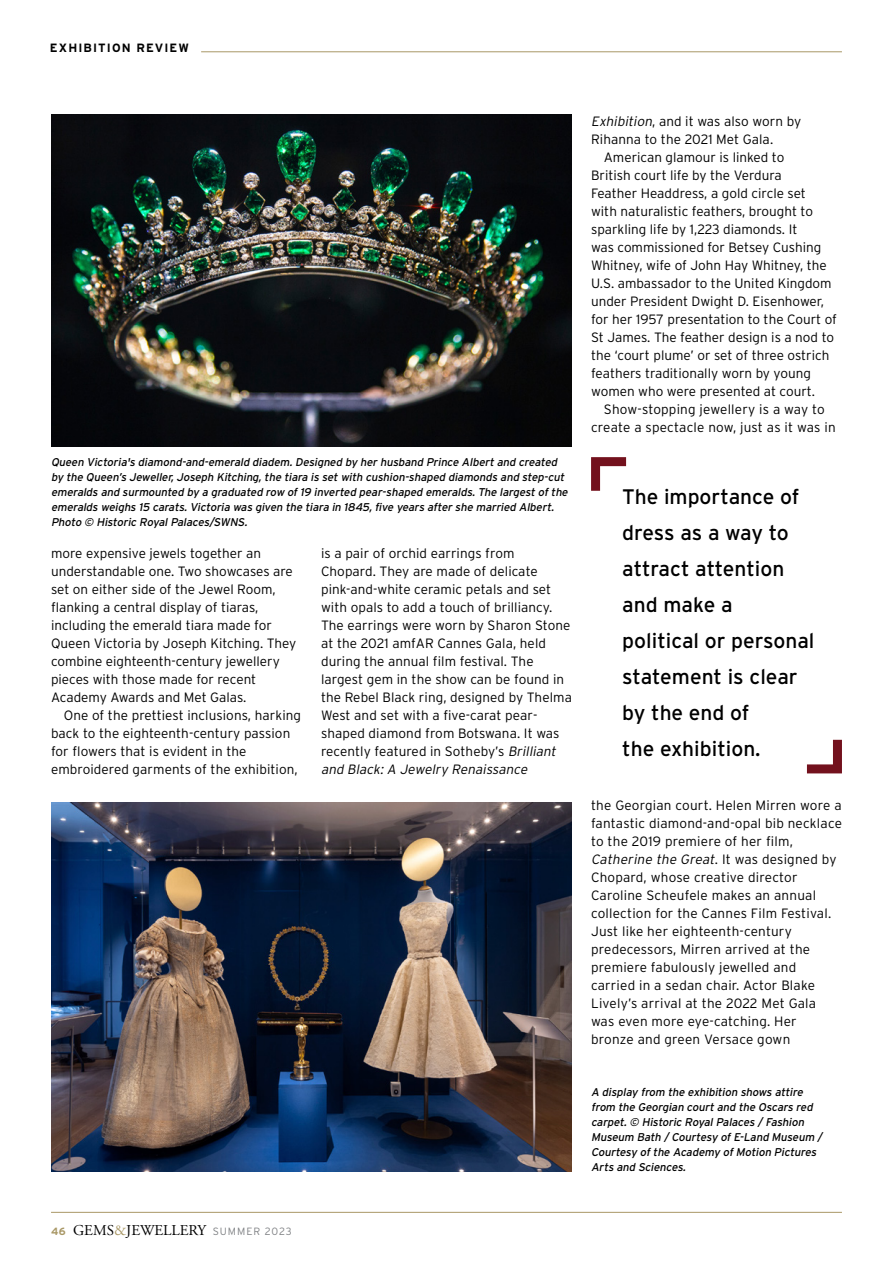
<style>
.page{position:relative;width:893px;height:1263px;background:#fff}
.page>*{position:absolute;margin:0;border:0;box-sizing:border-box;transform-origin:0 0}
.t1{font:21px/36px "Interstate";color:#000}
.t2{font:15px "Adobe Garamond Pro";color:#000}
.t3{font:300 13.5px/18px "Interstate";color:#000}
.t4{font:700 12px "Interstate";letter-spacing:.09em;color:#000}
.t5{font:italic 11.25px/15px "Interstate";color:#000}
.s1{font-style:italic}
.s2{font-family:"Interstate";font-weight:700;font-size:10.5px;color:#a99866}
.s3{color:#a99866}
.s4{font-family:"Interstate";font-weight:300;font-size:10.5px;color:#808285}
</style>
<div class="page">
<hr style="left:51px;top:1212px;width:791px;height:1px;background:#a99866">
<hr style="left:201px;top:51px;width:641px;height:1px;background:#a99866">
<img style="left:51px;top:802px;width:521px;height:369px">
<img style="left:51px;top:115px;width:521px;height:331px">
<svg style="left:591px;top:457px;width:36px;height:34px"></svg>
<svg style="left:806px;top:739px;width:36px;height:35px"></svg>
<p class="t4" style="left:50px;top:41px;width:141px">EXHIBITION REVIEW</p>
<p class="t5" style="left:51px;top:455px;width:520px">Queen Victoria's diamond-and-emerald diadem.Designed by her husband Prince Albert and created by the Queen’s Jeweller,Joseph Kitching,the tiara is set with cushion-shaped diamonds and step-cut emeralds and surmounted by a graduated row of19 inverted pear-shaped emeralds.The largest ofthe emeralds weighs 15 carats.Victoria was given the tiara in 1845,five years after she married Albert.<br>Photo © Historic RoyalPalaces/SWNS.</p>
<p class="t3" style="left:51px;top:544px;width:247px">more expensive jewels together an understandable one. Two showcases are set on either side of the Jewel Room, flanking a central display of tiaras, including the emerald tiara made for Queen Victoria by Joseph Kitching. They combine eighteenth-century jewellery pieces with those made for recent Academy Awards and Met Galas.</p>
<p class="t3" style="left:51px;top:706px;width:252px;text-indent:13px">One of the prettiest inclusions, harking back to the eighteenth-century passion for flowers that is evident in the embroidered garments of the exhibition,</p>
<p class="t3" style="left:321px;top:544px;width:252px">is a pair of orchid earrings from Chopard. They are made of delicate pink-and-white ceramic petals and set with opals to add a touch of brilliancy.<br>The earrings were worn by Sharon Stone at the 2021 amfAR Cannes Gala, held during the annual film festival. The largest gem in the show can be found in the Rebel Black ring, designed by Thelma West and set with a five-carat pear&shy;shaped diamond from Botswana. It was recently featured in Sotheby’s <span class="s1">Brilliant and Black: A Jewelry Renaissance</span></p>
<p class="t3" style="left:591px;top:112px;width:212px"><span class="s1">Exhibition</span>, and it was also worn by<br>Rihanna to the 2021 Met Gala.</p>
<p class="t3" style="left:591px;top:148px;width:247px;text-indent:13px">American glamour is linked to<br>British court life by the Verdura<br>Feather Headdress, a gold circle set<br>with naturalistic feathers, brought to sparkling life by 1,223 diamonds. It<br>was commissioned for Betsey Cushing Whitney, wife of John Hay Whitney, the U.S. ambassador to the United Kingdom under President Dwight D. Eisenhower, for her 1957 presentation to the Court of St James. The feather design is a nod to the ‘court plume’ or set of three ostrich feathers traditionally worn by young women who were presented at court.</p>
<p class="t3" style="left:591px;top:400px;width:246px;text-align:center">Show-stopping jewellery is a way to create a spectacle now, just as it was in</p>
<h1 class="t1" style="left:622px;top:478px;width:194px">The importance of dress as a way to attract attention and make a political or personal statement is clear by the end of<br>the exhibition.</h1>
<p class="t3" style="left:591px;top:796px;width:252px">the Georgian court. Helen Mirren wore a fantastic diamond-and-opal bib necklace to the 2019 premiere of her film, <span class="s1">Catherine the Great</span>. I t w a s d e s i g n e d b y Chopard, whose creative director Caroline Scheufele makes an annual collection for the Cannes Film Festival.<br>Just like her eighteenth-century predecessors, Mirren arrived at the premiere fabulously jewelled and carried in a sedan chair. Actor Blake Lively’s arrival at the 2022 Met Gala was even more eye-catching. Her bronze and green Versace gown</p>
<p class="t5" style="left:591px;top:1085px;width:235px">A display from the exhibition shows attire from the Georgian court and the Oscars red carpet.© Historic RoyalPalaces / Fashion Museum Bath / Courtesy ofE-Land Museum / Courtesy ofthe Academy ofMotion Pictures Arts and Sciences.</p>
<p class="t2" style="left:51px;top:1221px;width:242px"><span class="s2">46</span> GEMS<span class="s3">&amp;</span>JEWELLERY <span class="s4">SUMMER 2023</span></p>
</div>
